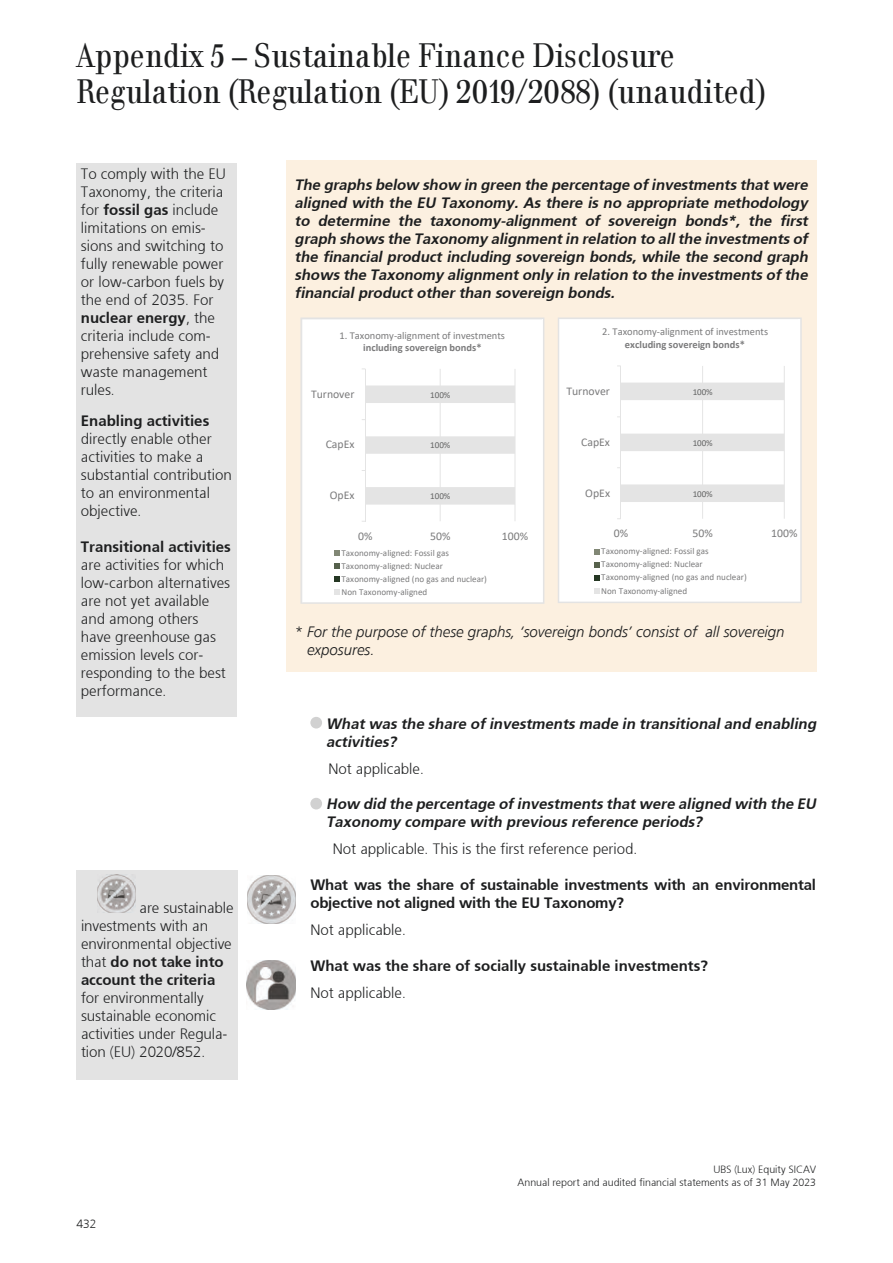
<style>
.page{position:relative;width:893px;height:1263px;background:#fff}
.page>*{position:absolute;margin:0;border:0;box-sizing:border-box;transform-origin:0 0}
.t1{font:33px/36px "UBS Headline";color:#1d1e1f}
.t2{font:300 15px/18px "Frutiger 45";color:#1d1e1f}
.t3{font:italic 300 15px/18px "Frutiger 45";color:#1d1e1f}
.t4{font:300 15px/18px "Frutiger 45";letter-spacing:-.015em;color:#1d1e1f}
.t5{font:italic 300 15px/18px "Frutiger 45";color:#1d1e1f}
.t6{font:300 12px "Frutiger 45";color:#1d1e1f}
.t7{font:11.7px "Calibri";color:#7b7b7c}
.t8{font:300 10.5px/13.5px "Frutiger 45";color:#1d1e1f;text-align:right}
.t9{font:10.5px "Calibri";color:#7b7b7c}
.t10{font:700 10.5px "Calibri";color:#7b7b7c}
.t11{font:9.15px/13px "Calibri";letter-spacing:.005em;color:#7b7b7c}
.t12{font:9.15px "Calibri";letter-spacing:-.005em;color:#636464}
.s1{font-style:inherit}
</style>
<div class="page">
<div style="left:76px;top:163px;width:161px;height:249px;background:#e3e3e3"></div>
<div style="left:76px;top:410px;width:161px;height:307px;background:#e3e3e3"></div>
<div style="left:286px;top:161px;width:530px;height:511px;background:#fcf0e0"></div>
<svg style="left:558px;top:318px;width:244px;height:285px;background:#f4f4f4"></svg>
<svg style="left:300px;top:318px;width:244px;height:286px;background:#ebeae9"></svg>
<svg style="left:302px;top:320px;width:240px;height:282px;background:#fafafa"></svg>
<svg style="left:560px;top:320px;width:238px;height:276px;background:#fafafa"></svg>
<svg style="left:310px;top:717px;width:12px;height:12px"></svg>
<svg style="left:310px;top:798px;width:12px;height:11px"></svg>
<img style="left:247px;top:875px;width:48px;height:49px">
<img style="left:247px;top:960px;width:49px;height:49px">
<div style="left:76px;top:870px;width:162px;height:209px;background:#e3e3e3"></div>
<img style="left:97px;top:875px;width:39px;height:38px">
<h1 class="t1" style="left:76px;top:37px;width:691px">Appendix 5 – Sustainable Finance Disclosure<br>Regulation (Regulation (EU) 2019/2088) (unaudited)</h1>
<p class="t2" style="left:81px;top:165px;width:146px">To comply with the EU<br>Taxonomy, the criteria for <span class="s1">fossil gas</span> include limitations on emis&shy;sions and switching to fully renewable power or low-carbon fuels by the end of 2035. For <span class="s1">nuclear energy</span>, the criteria include com&shy;prehensive safety and waste management rules.</p>
<p class="t4" style="left:81px;top:412px;width:130px">Enabling activities</p>
<p class="t2" style="left:81px;top:430px;width:152px">directly enable other activities to make a substantial contribution to an environmental objective.</p>
<p class="t4" style="left:81px;top:538px;width:151px">Transitional activities</p>
<p class="t2" style="left:81px;top:556px;width:151px">are activities for which low-carbon alternatives are not yet available and among others have greenhouse gas emission levels cor&shy;responding to the best performance.</p>
<p class="t2" style="left:81px;top:899px;width:154px;text-indent:59px">are sustainable investments with an environmental objective that <span class="s1">do not take into account the criteria</span></p>
<p class="t2" style="left:81px;top:989px;width:148px">for environmentally sustainable economic activities under Regula&shy;tion (EU) 2020/852.</p>
<p class="t6" style="left:76px;top:1218px;width:22px">432</p>
<p class="t3" style="left:295px;top:176px;width:518px;text-align:justify">The graphs below show in green the percentage ofinvestments thatwere aligned with the EU Taxonomy. As there is no appropriate methodology to determine the taxonomy-alignment of sovereign bonds*, the first graph shows the Taxonomy alignmentin relation to allthe investments of the financial product including sovereign bonds, while the second graph shows the Taxonomy alignmentonly in relation to the investments ofthe financial product other than sovereign bonds.</p>
<p class="t9" style="left:339px;top:331px;width:167px">1. Taxonomy-alignment of investments</p>
<p class="t10" style="left:363px;top:344px;width:120px">including sovereign bonds*</p>
<p class="t9" style="left:602px;top:327px;width:167px">2. Taxonomy-alignment of investments</p>
<p class="t10" style="left:625px;top:340px;width:121px">excluding sovereign bonds*</p>
<p class="t7" style="left:311px;top:389px;width:45px">Turnover</p>
<p class="t12" style="left:430px;top:391px;width:22px">100%</p>
<p class="t7" style="left:566px;top:386px;width:45px">Turnover</p>
<p class="t12" style="left:693px;top:388px;width:22px">100%</p>
<p class="t7" style="left:326px;top:440px;width:30px">CapEx</p>
<p class="t12" style="left:430px;top:441px;width:22px">100%</p>
<p class="t7" style="left:581px;top:437px;width:30px">CapEx</p>
<p class="t12" style="left:693px;top:439px;width:22px">100%</p>
<p class="t7" style="left:330px;top:490px;width:26px">OpEx</p>
<p class="t12" style="left:430px;top:492px;width:22px">100%</p>
<p class="t7" style="left:585px;top:488px;width:26px">OpEx</p>
<p class="t12" style="left:693px;top:490px;width:22px">100%</p>
<p class="t7" style="left:358px;top:531px;width:16px">0%</p>
<p class="t7" style="left:430px;top:531px;width:22px">50%</p>
<p class="t7" style="left:502px;top:531px;width:28px">100%</p>
<p class="t7" style="left:614px;top:529px;width:16px">0%</p>
<p class="t7" style="left:692px;top:529px;width:22px">50%</p>
<p class="t7" style="left:771px;top:529px;width:28px">100%</p>
<p class="t11" style="left:341px;top:547px;width:147px">Taxonomy-aligned: Fossil gas<br>Taxonomy-aligned: Nuclear<br>Taxonomy-aligned (no gas and nuclear)<br>Non Taxonomy-aligned</p>
<p class="t11" style="left:601px;top:546px;width:147px">Taxonomy-aligned: Fossil gas<br>Taxonomy-aligned: Nuclear<br>Taxonomy-aligned (no gas and nuclear)<br>Non Taxonomy-aligned</p>
<p class="t5" style="left:307px;top:623px;width:479px;text-indent:-13px">* For the purpose of these graphs, ‘sovereign bonds’ consist of all sovereign exposures.</p>
<p class="t3" style="left:326px;top:714px;width:494px">What was the share of investments made in transitionaland enabling activities?</p>
<p class="t2" style="left:328px;top:759px;width:97px">Not applicable.</p>
<p class="t3" style="left:326px;top:795px;width:494px">How did the percentage of investments that were aligned with the EU<br>Taxonomy compare with previous reference periods?</p>
<p class="t2" style="left:333px;top:840px;width:306px">Not applicable. This is the first reference period.</p>
<p class="t4" style="left:310px;top:876px;width:507px">What was the share of sustainable investments with an environmental objective not aligned with the EU Taxonomy?</p>
<p class="t2" style="left:310px;top:921px;width:97px">Not applicable.</p>
<p class="t4" style="left:310px;top:957px;width:399px">What was the share of socially sustainable investments?</p>
<p class="t2" style="left:310px;top:984px;width:97px">Not applicable.</p>
<p class="t8" style="left:518px;top:1162px;width:300px">UBS (Lux) Equity SICAV<br>Annual report and audited financial statements as of 31 May 2023</p>
</div>
